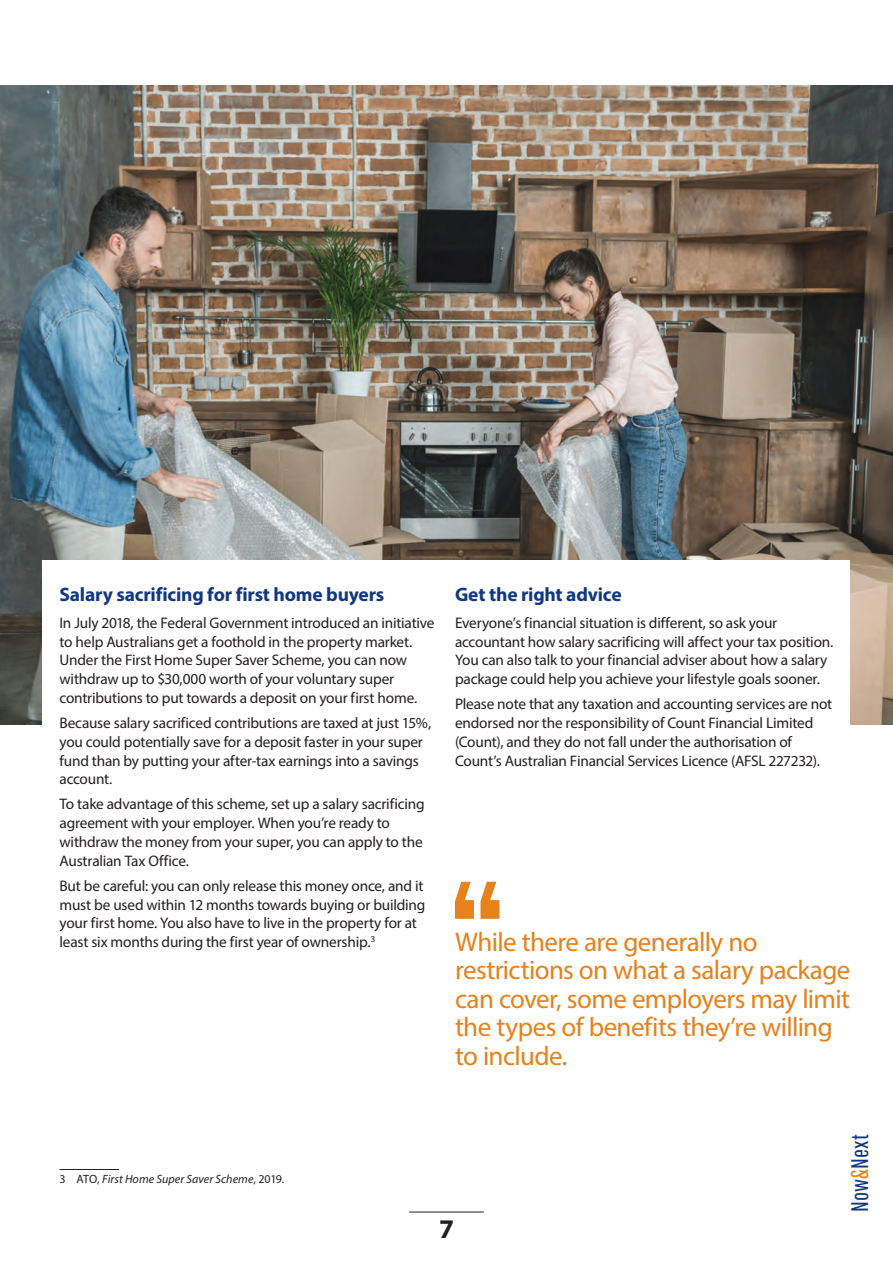
<style>
.page{position:relative;width:893px;height:1263px;background:#fff}
.page>*{position:absolute;margin:0;border:0;box-sizing:border-box;transform-origin:0 0}
.t1{font:27px/28.5px "Myriad Pro";letter-spacing:-.02em;color:#e6811b}
.t2{font:700 27px "Myriad Pro";color:#231f20}
.t3{font:24px "Pathway Gothic One";color:#113880}
.t4{font:700 19.5px "Myriad Pro";letter-spacing:-.01em;color:#113880}
.t5{font:15.3px/18.8px "Myriad Pro";letter-spacing:-.015em;color:#231f20}
.t6{font:italic 12px "Myriad Pro";letter-spacing:.01em;color:#231f20}
.s1{font-style:normal}
.s2{color:#e6811b}
</style>
<div class="page">
<hr style="left:409px;top:1212px;width:75px;height:1px;background:#231f20">
<img style="left:0;top:85px;width:893px;height:639px">
<div style="left:43px;top:561px;width:807px;height:639px;background:#fff"></div>
<svg style="left:455px;top:882px;width:44px;height:37px"></svg>
<hr style="left:60px;top:1169px;width:59px;height:1px;background:#231f20">
<p class="t4" style="left:60px;top:581px;width:326px">Salary sacrificing for first home buyers</p>
<p class="t5" style="left:60px;top:613px;width:377px">In July 2018, the Federal Government introduced an initiative to help Australians get a foothold in the property market.<br>Under the First Home Super Saver Scheme, you can now withdraw up to $30,000 worth of your voluntary super contributions to put towards a deposit on your first home.</p>
<p class="t5" style="left:60px;top:713px;width:373px">Because salary sacrificed contributions are taxed at just 15%, you could potentially save for a deposit faster in your super fund than by putting your after-tax earnings into a savings account.</p>
<p class="t5" style="left:60px;top:795px;width:367px">To take advantage of this scheme, set up a salary sacrificing agreement with your employer. When you’re ready to withdraw the money from your super, you can apply to the Australian Tax Office.</p>
<p class="t5" style="left:60px;top:876px;width:367px">But be careful: you can only release this money once, and it must be used within 12 months towards buying or building your first home. You also have to live in the property for at least six months during the first year of ownership.<sup>3</sup></p>
<p class="t4" style="left:455px;top:581px;width:168px">Get the right advice</p>
<p class="t5" style="left:455px;top:613px;width:380px">Everyone’s financial situation is different, so ask your accountant how salary sacrificing will affect your tax position.<br>You can also talk to your financial adviser about how a salary package could help you achieve your lifestyle goals sooner.</p>
<p class="t5" style="left:455px;top:695px;width:379px">Please note that any taxation and accounting services are not endorsed nor the responsibility of Count Financial Limited (Count), and they do not fall under the authorisation of Count’s Australian Financial Services Licence (AFSL 227232).</p>
<h1 class="t1" style="left:455px;top:927px;width:397px">While there are generally no restrictions on what a salary package can cover, some employers may limit the types of benefits they’re willing to include.</h1>
<p class="t6" style="left:60px;top:1171px;width:226px"><span class="s1">3 ATO,</span> First Home Super Saver Scheme<span class="s1">, 2019.</span></p>
<h2 class="t3" style="left:845px;top:1212px;width:79px;rotate:-90deg">Now<span class="s2">&amp;</span>Next</h2>
<h1 class="t2" style="left:439px;top:1211px;width:16px">7</h1>
</div>
